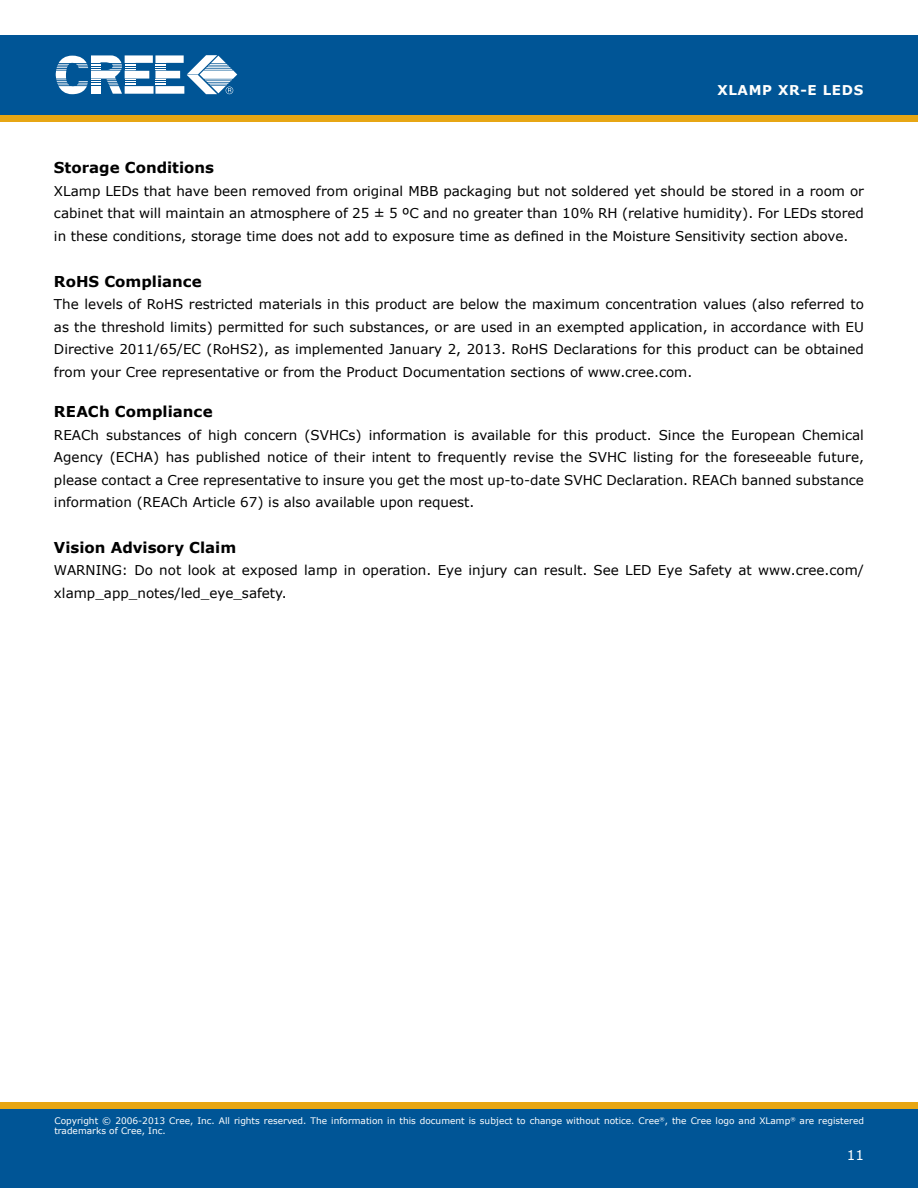
<style>
.page{position:relative;width:918px;height:1188px;background:#fff}
.page>*{position:absolute;margin:0;border:0;box-sizing:border-box;transform-origin:0 0}
.t1{font:700 15px "Verdana";color:#000}
.t2{font:13.5px/22.5px "Verdana";color:#000;text-align:justify}
.t3{font:700 13.5px "Verdana";letter-spacing:.05em;color:#fffffe}
.t4{font:13.5px "Verdana";color:#fff}
.t5{font:9px/10.8px "Verdana";color:#fff}
</style>
<div class="page">
<div style="left:0;top:1108px;width:918px;height:80px;background:#005596"></div>
<div style="left:0;top:1102px;width:918px;height:6px;background:#e7a614"></div>
<div style="left:0;top:115px;width:918px;height:7px;background:#e7a614"></div>
<div style="left:0;top:35px;width:918px;height:80px;background:#005596"></div>
<svg style="left:56px;top:55px;width:181px;height:39px"></svg>
<p class="t3" style="left:717px;top:82px;width:147px">XLamp XR-E le ds</p>
<p class="t1" style="left:54px;top:158px;width:162px">Storage Conditions</p>
<p class="t2" style="left:54px;top:179px;width:812px">XLamp LEDs that have been removed from original M BB packaging but not soldered yet should be stored in a room or cabinet that will maintain an atmosphere of 25 ± 5 ºC and no greater than 10% RH (relative humidity). For LEDs stored in these conditions, storage time does not add to exposure time as defined in the M oisture Sensitivity section above.</p>
<p class="t1" style="left:54px;top:272px;width:149px">RoHS Compliance</p>
<p class="t2" style="left:54px;top:293px;width:812px">The levels of RoHS restricted materials in this product are below the maximum concentration values (also referred to as the threshold limits) permitted for such substances, or are used in an exempted application, in accordance with EU Directive 2011/65/EC (RoHS2), as implemented January 2, 2013. RoHS Declarations for this product can be obtained from your Cree representative or from the Product Documentation sections of www.cree.com.</p>
<p class="t1" style="left:54px;top:402px;width:12px">REAC</p>
<p class="t1" style="left:99px;top:402px;width:115px">h Compliance</p>
<p class="t2" style="left:54px;top:423px;width:812px">REACh substances of high concern (SVHCs) information is available for this product. Since the European Chemical Agency (ECHA) has published notice of their intent to frequently revise the SVHC listing for the foreseeable future, please contact a Cree representative to insure you get the most up-to-date SVHC Declaration. REACh banned substance information (REACh Article 67) is also available upon request.</p>
<p class="t1" style="left:54px;top:538px;width:184px">Vision Advisory Claim</p>
<p class="t2" style="left:54px;top:559px;width:812px">WARNING: Do not look at exposed lamp in operation. Eye injury can result. See LED Eye Safety at www.cree.com/ xlamp_app_notes/led_eye_safety.</p>
<p class="t5" style="left:54px;top:1115px;width:811px">Copyright © 2006-2013 Cree, Inc. All rights reserved. The information in this document is subject to change without notice. Cree<sup>®</sup>, the Cree logo and XLamp<sup>®</sup> are registered trademarks of Cree, Inc.</p>
<p class="t4" style="left:847px;top:1146px;width:19px">11</p>
</div>
